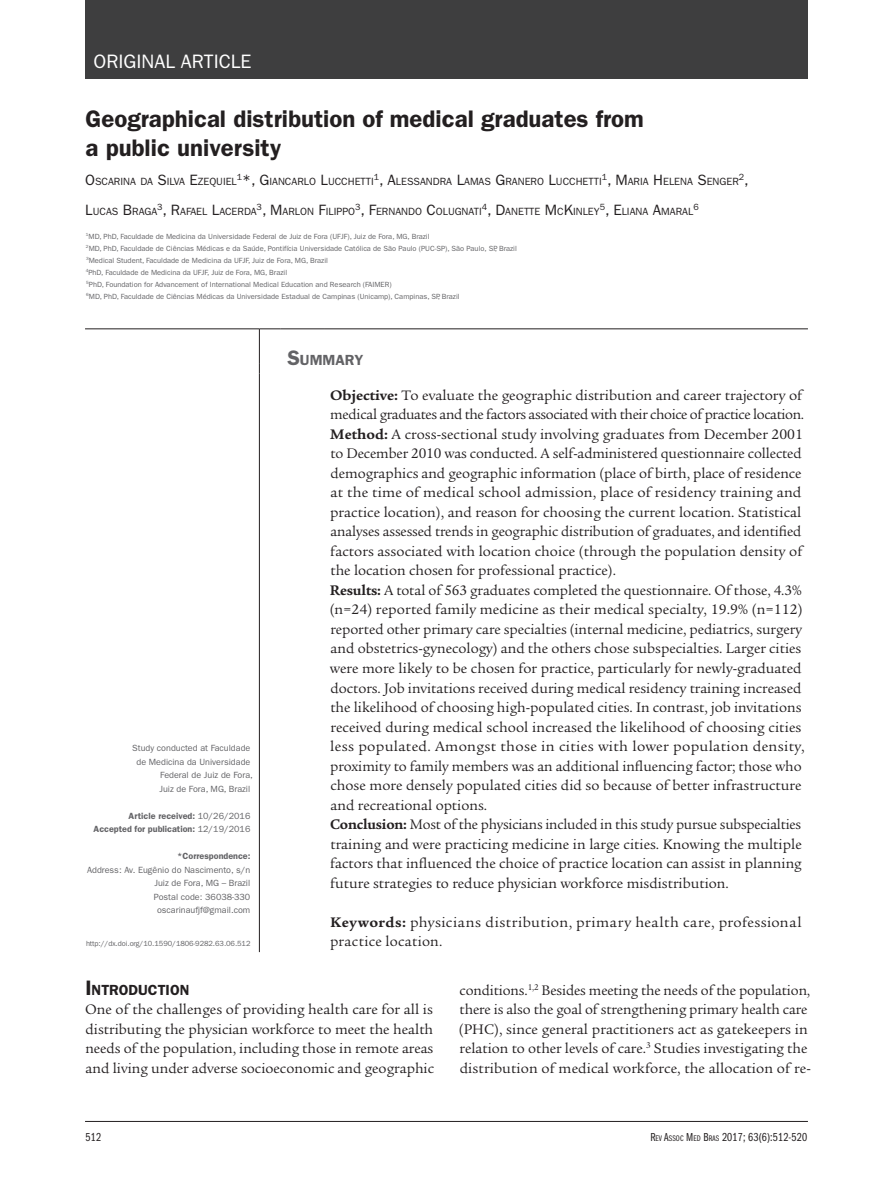
<style>
.page{position:relative;width:893px;height:1191px;background:#fff}
.page>*{position:absolute;margin:0;border:0;box-sizing:border-box;transform-origin:0 0}
.Seção_tit{font:600 24px/29.2px "ITC Franklin Gothic Std";color:#231f20}
.Seção{font:19.5px "ITC Franklin Gothic Std";color:#fff}
.Texto_s_recuo{font:15px/19.5px "Legacy Serif Std";color:#231f20;text-align:justify}
.Texto_s_recuo-2{font:15px/19.5px "Legacy Serif Std";letter-spacing:-.025em;color:#231f20}
.Texto_s_recuo-3{font:15px/19.5px "Legacy Serif Std";letter-spacing:.025em;color:#231f20}
.Tit1{font:600 14.7px "ITC Franklin Gothic Std";color:#231f20}
.t1{font:600 14.7px "ITC Franklin Gothic Std";color:#636366}
.Cabeço_rodapé{font:12px "ITC Franklin Gothic Std Bk Cp";letter-spacing:.01em;color:#231f20}
.Seção_créditos{font:10.5px "ITC Franklin Gothic Std";color:#231f20}
.t2{font:9px/13.5px "ITC Franklin Gothic Std";color:#636366;text-align:right}
.t3{font:600 9px "ITC Franklin Gothic Std";color:#636366}
.Seção_créditos-2{font:9px "ITC Franklin Gothic Std";color:#231f20}
.Seção_titulação{font:7.5px "ITC Franklin Gothic Std";color:#636366}
.DOI{font:7.5px "ITC Franklin Gothic Std";letter-spacing:-.01em;color:#636366}
.s1{font-size:15px}
.s2{font-weight:400}
.s3{font-size:21px}
.s4{font-weight:700}
.s5{font-size:8.4px}
</style>
<div class="page">
<hr style="left:85px;top:78px;width:723px;height:1px;background:#231f20">
<hr style="left:85px;top:1121px;width:723px;height:1px;background:#231f20">
<div style="left:85px;top:0;width:723px;height:78px;background:#3e3e3f"></div>
<hr style="left:259px;top:329px;width:1px;height:35px;background:#231f20">
<hr style="left:259px;top:374px;width:1px;height:578px;background:#231f20">
<hr style="left:85px;top:328px;width:174px;height:1px;background:#231f20">
<svg style="left:259px;top:328px;width:22px;height:1px"></svg>
<hr style="left:281px;top:328px;width:43px;height:1px;background:#231f20">
<hr style="left:324px;top:328px;width:484px;height:1px;background:#231f20">
<p class="Seção" style="left:94px;top:50px;width:159px">ORIGINAL ARTICLE</p>
<p class="Seção_tit" style="left:86px;top:104px;width:560px">Geographical distribution of medical graduates from a public university</p>
<p class="Seção_créditos" style="left:85px;top:176px;width:655px"><span class="s1">O</span>SCARINA DA <span class="s1">S</span>ILVA <span class="s1">E</span>ZEQUIEL<sup>1</sup><span class="s1">*, G</span>IANCARLO <span class="s1">L</span>UCCHETTI<sup>1</sup><span class="s1">, A</span>LESSANDRA <span class="s1">L</span>AMAS <span class="s1">G</span>RANERO <span class="s1">L</span>UCCHETTI<sup>1</sup><span class="s1">, M</span>ARIA <span class="s1">H</span> ELENA <span class="s1">S</span>ENGER</p>
<p class="Seção_créditos-2" style="left:739px;top:172px;width:11px">2<span class="s1">,</span></p>
<p class="Seção_créditos" style="left:85px;top:205px;width:609px"><span class="s1">L</span>UCAS <span class="s1">B</span>RAGA<sup>3</sup><span class="s1">, R</span>AFAEL <span class="s1">L</span>ACERDA<sup>3</sup><span class="s1">, M</span>ARLON <span class="s1">F</span>ILIPPO<sup>3</sup><span class="s1">, F</span>ERNANDO <span class="s1">C</span>OLUGNATI<sup>4</sup><span class="s1">, D</span>ANETTE <span class="s1">M</span>C<span class="s1">K</span>INLEY<sup>5</sup><span class="s1">, E</span> LIANA <span class="s1">A</span>MARAL</p>
<p class="Seção_créditos-2" style="left:693px;top:201px;width:7px">6</p>
<p class="Seção_titulação" style="left:86px;top:232px;width:345px"><sup>1</sup>MD, PhD, Faculdade de Medicina da Universidade Federal de Juiz de Fora (UFJF), Juiz de Fora, MG, Brazil</p>
<p class="Seção_titulação" style="left:86px;top:244px;width:432px"><sup>2</sup>MD, PhD, Faculdade de Ciências Médicas e da Saúde, Pontifícia Universidade Católica de São Paulo (PUC-SP), São Paulo, SP, Brazil</p>
<p class="Seção_titulação" style="left:86px;top:256px;width:243px"><sup>3</sup>Medical Student, Faculdade de Medicina da UFJF, Juiz de Fora, MG, Brazil</p>
<p class="Seção_titulação" style="left:86px;top:268px;width:203px"><sup>4</sup>PhD, Faculdade de Medicina da UFJF, Juiz de Fora, MG, Brazil</p>
<p class="Seção_titulação" style="left:86px;top:280px;width:307px"><sup>5</sup>PhD, Foundation for Advancement of International Medical Education and Research (FAIMER)</p>
<p class="Seção_titulação" style="left:86px;top:292px;width:375px"><sup>6</sup>MD, PhD, Faculdade de Ciências Médicas da Universidade Estadual de Campinas (Unicamp), Campinas, SP, Brazil</p>
<p class="t2" style="left:132px;top:741px;width:122px">Study conducted at Faculdade de Medicina da Universidade<br>Federal de Juiz de Fora,<br>Juiz de Fora, MG, Brazil</p>
<p class="t3" style="left:129px;top:810px;width:123px">Article received: <span class="s2">10/26/2016</span></p>
<p class="t3" style="left:94px;top:823px;width:158px">Accepted for publication: <span class="s2">12/19/2016</span></p>
<p class="t3" style="left:177px;top:850px;width:75px">*Correspondence:</p>
<p class="t2" style="left:87px;top:863px;width:165px">Address: Av. Eugênio do Nascimento, s/n</p>
<p class="t2" style="left:154px;top:876px;width:97px">Juiz de Fora, MG – Brazil</p>
<p class="t2" style="left:154px;top:890px;width:98px">Postal code: 36038-330</p>
<p class="t2" style="left:157px;top:903px;width:95px">oscarinaufjf@gmail.com</p>
<p class="DOI" style="left:86px;top:939px;width:166px">http://dx.doi.org/10.1590/1806-9282.63.06.512</p>
<p class="t1" style="left:287px;top:352px;width:77px"><span class="s3">S</span>UMMARY</p>
<p class="Texto_s_recuo-2" style="left:330px;top:385px;width:475px"><span class="s4">Objective:</span> To evaluate the geographic distribution and career trajectory of medical graduates and the factors associated with their choice of practice location.</p>
<p class="Texto_s_recuo" style="left:330px;top:424px;width:475px"><span class="s4">Method:</span> A cross-sectional study involving graduates from December 2001 to December 2010 was conducted. A self-administered questionnaire collected demographics and geographic information (place of birth, place of residence at the time of medical school admission, place of residency training and practice location), and reason for choosing the current location. Statistical analyses assessed trends in geographic distribution of graduates, and identified factors associated with location choice (through the population density of the location chosen for professional practice).</p>
<p class="Texto_s_recuo" style="left:330px;top:580px;width:476px;text-align:left"><span class="s4">Results:</span> A total of 563 graduates completed the questionnaire. Of those, 4.3% (n=24) reported family medicine as their medical specialty, 19.9% (n=112) reported other primary care specialties (internal medicine, pediatrics, surgery and obstetrics-gynecology) and the others chose subspecialties. Larger cities were more likely to be chosen for practice, particularly for newly-graduated doctors. Job invitations received during medical residency training increased the likelihood of choosing high-populated cities. In contrast, job invitations received during medical school increased the likelihood of choosing cities less populated. Amongst those in cities with lower population density, proximity to family members was an additional influencing factor; those who chose more densely populated cities did so because of better infrastructure and recreational options.</p>
<p class="Texto_s_recuo" style="left:330px;top:814px;width:473px"><span class="s4">Conclusion:</span> Most of the physicians included in this study pursue subspecialties training and were practicing medicine in large cities. Knowing the multiple factors that influenced the choice of practice location can assist in planning future strategies to reduce physician workforce misdistribution.</p>
<p class="Texto_s_recuo-3" style="left:330px;top:912px;width:473px"><span class="s4">Keywords:</span> physicians distribution, primary health care, professional practice location.</p>
<p class="Tit1" style="left:85px;top:981px;width:106px"><span class="s3">I</span> NTRODUCTION</p>
<p class="Texto_s_recuo" style="left:85px;top:1000px;width:351px">One of the challenges of providing health care for all is distributing the physician workforce to meet the health needs of the population, including those in remote areas and living under adverse socioeconomic and geographic</p>
<p class="Texto_s_recuo" style="left:459px;top:980px;width:354px;text-align:left">conditions.<sup>1,2</sup> Besides meeting the needs of the population, there is also the goal of strengthening primary health care (PHC), since general practitioners act as gatekeepers in relation to other levels of care.<sup>3</sup> Studies investigating the distribution of medical workforce, the allocation of re-</p>
<p class="Cabeço_rodapé" style="left:86px;top:1130px;width:17px">512</p>
<p class="Cabeço_rodapé" style="left:650px;top:1130px;width:158px">R<span class="s5">EV</span> A<span class="s5">SSOC</span> M<span class="s5">ED</span> B<span class="s5">RAS</span> 2017; 63(6):512-520</p>
</div>
